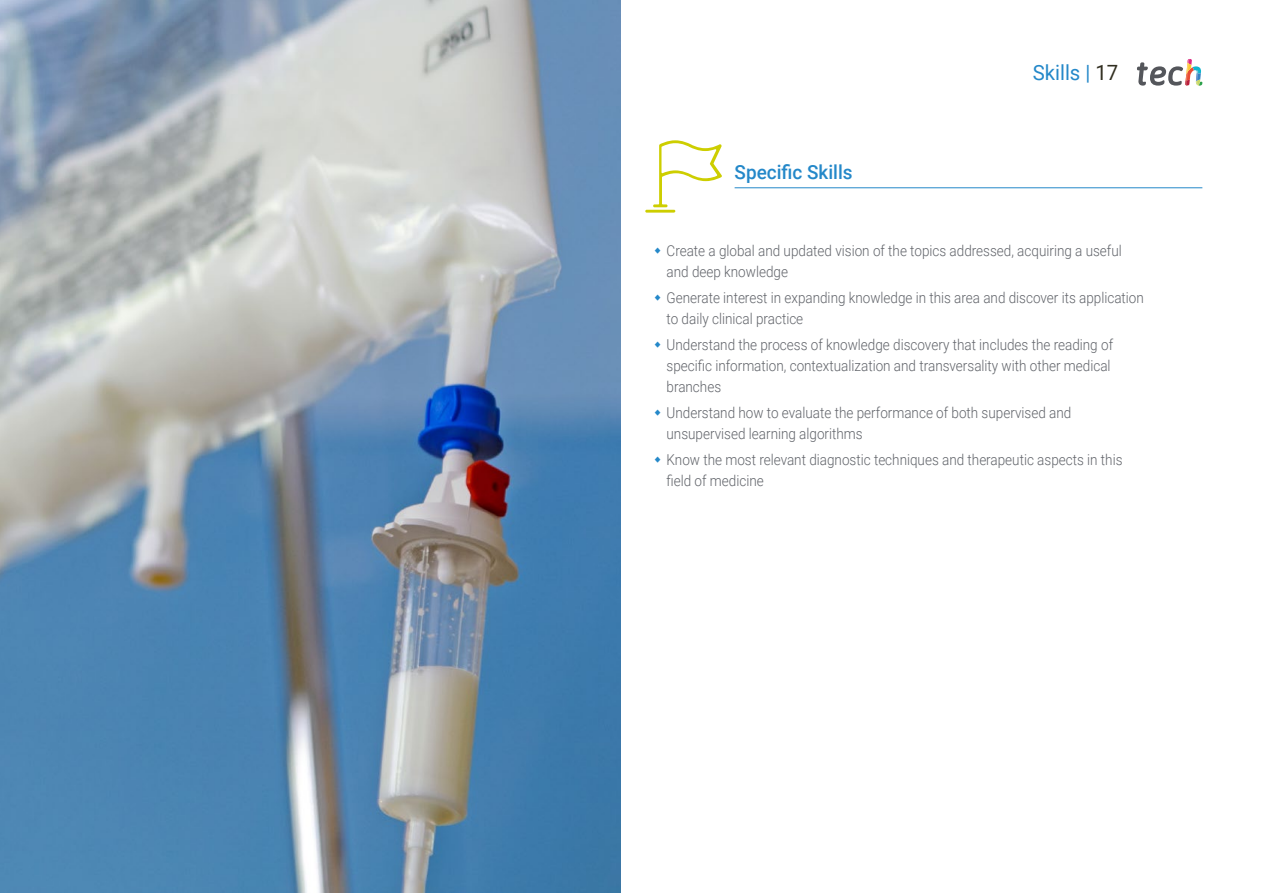
<style>
.page{position:relative;width:1263px;height:893px;background:#fff}
.page>*{position:absolute;margin:0;border:0;box-sizing:border-box;transform-origin:0 0}
.t1{font:21px "Roboto";color:#2488c9}
.t2{font:500 19.5px "Roboto";color:#2488c9}
.t3{font:300 15px/21.3px "Roboto";color:#61646a;scale:.9 1}
.s1{color:#312e20}
</style>
<div class="page">
<hr style="left:735px;top:187px;width:467px;height:1px;background:#2488c9">
<hr style="left:645px;top:210px;width:30px;height:3px;background:#cdce00">
<svg style="left:653px;top:140px;width:69px;height:67px"></svg>
<img style="left:0;top:0;width:621px;height:893px">
<svg style="left:1137px;top:59px;width:65px;height:27px"></svg>
<h2 class="t2" style="left:735px;top:159px;width:120px">Specific Skills</h2>
<h1 class="t1" style="left:1033px;top:57px;width:87px">Skills | <span class="s1">17</span></h1>
<p class="t3" style="left:666px;top:240px;width:507px">Create a global and updated vision of the topics addressed, acquiring a useful and deep knowledge</p>
<p class="t3" style="left:666px;top:286px;width:532px">Generate interest in expanding knowledge in this area and discover its application to daily clinical practice</p>
<p class="t3" style="left:666px;top:333px;width:498px">Understand the process of knowledge discovery that includes the reading of specific information, contextualization and transversality with other medical branches</p>
<p class="t3" style="left:666px;top:401px;width:451px">Understand how to evaluate the performance of both supervised and unsupervised learning algorithms</p>
<p class="t3" style="left:666px;top:448px;width:508px">Know the most relevant diagnostic techniques and therapeutic aspects in this field of medicine</p>
</div>
